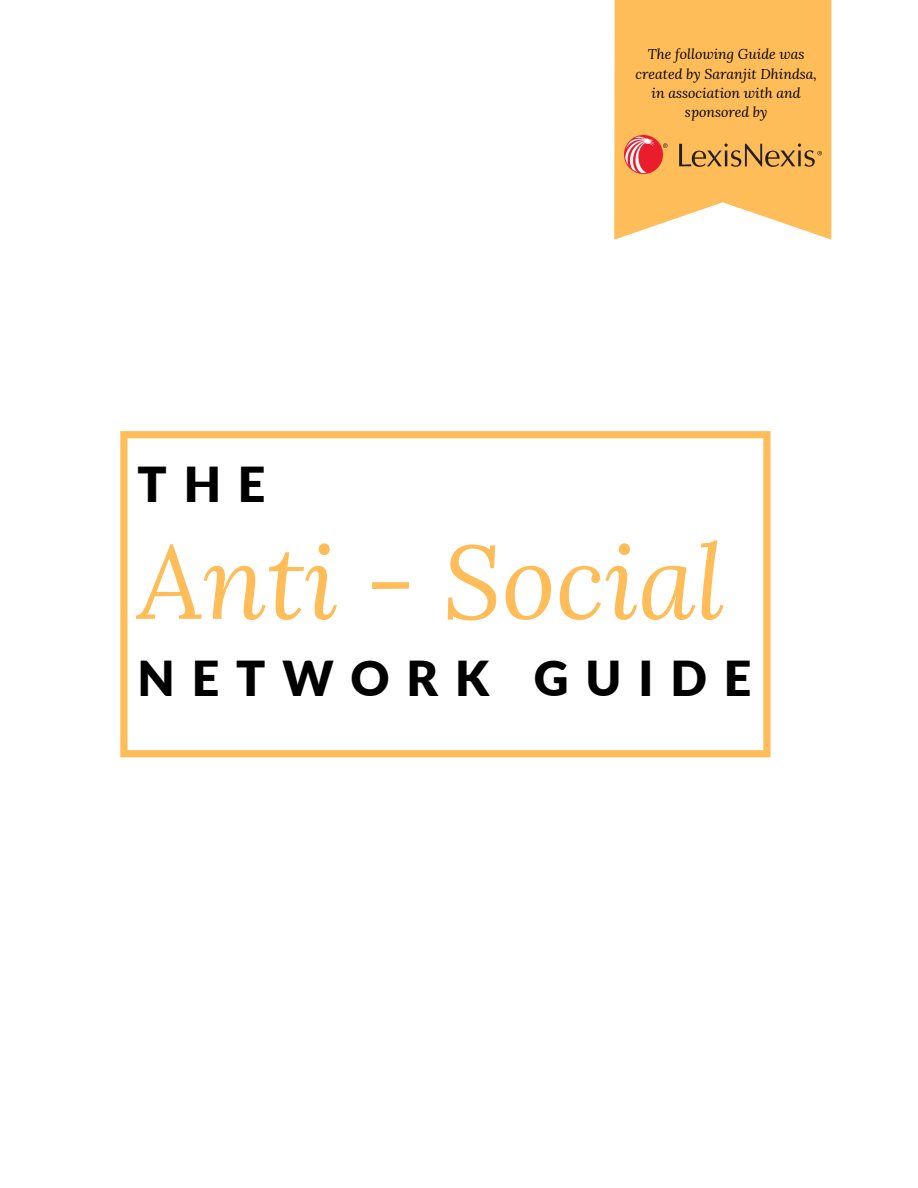
<style>
.page{position:relative;width:918px;height:1188px;background:#fff}
.page>*{position:absolute;margin:0;border:0;box-sizing:border-box;transform-origin:0 0}
.t1{font:italic 103.8px "Lora";color:#ffbd59}
.t2{font:900 48.15px "Lato";letter-spacing:.35em;color:#000}
.t3{font:italic 14.1px "Lora";color:#000}
</style>
<div class="page">
<svg style="left:120px;top:431px;width:651px;height:326px"></svg>
<svg style="left:614px;top:0;width:217px;height:240px;background:#fec369"></svg>
<img style="left:625px;top:135px;width:197px;height:39px">
<p class="t2" style="left:138px;top:454px;width:130px">THE</p>
<p class="t3" style="left:648px;top:45px;width:158px">The following Guide was</p>
<p class="t3" style="left:636px;top:64px;width:183px">created by Saranjit Dhindsa,</p>
<p class="t3" style="left:652px;top:83px;width:151px">in association with and</p>
<p class="t3" style="left:685px;top:102px;width:84px">sponsored by</p>
<p class="t1" style="left:137px;top:512px;width:589px">Anti - Social</p>
<p class="t2" style="left:138px;top:648px;width:615px">NETWORK GUIDE</p>
</div>
